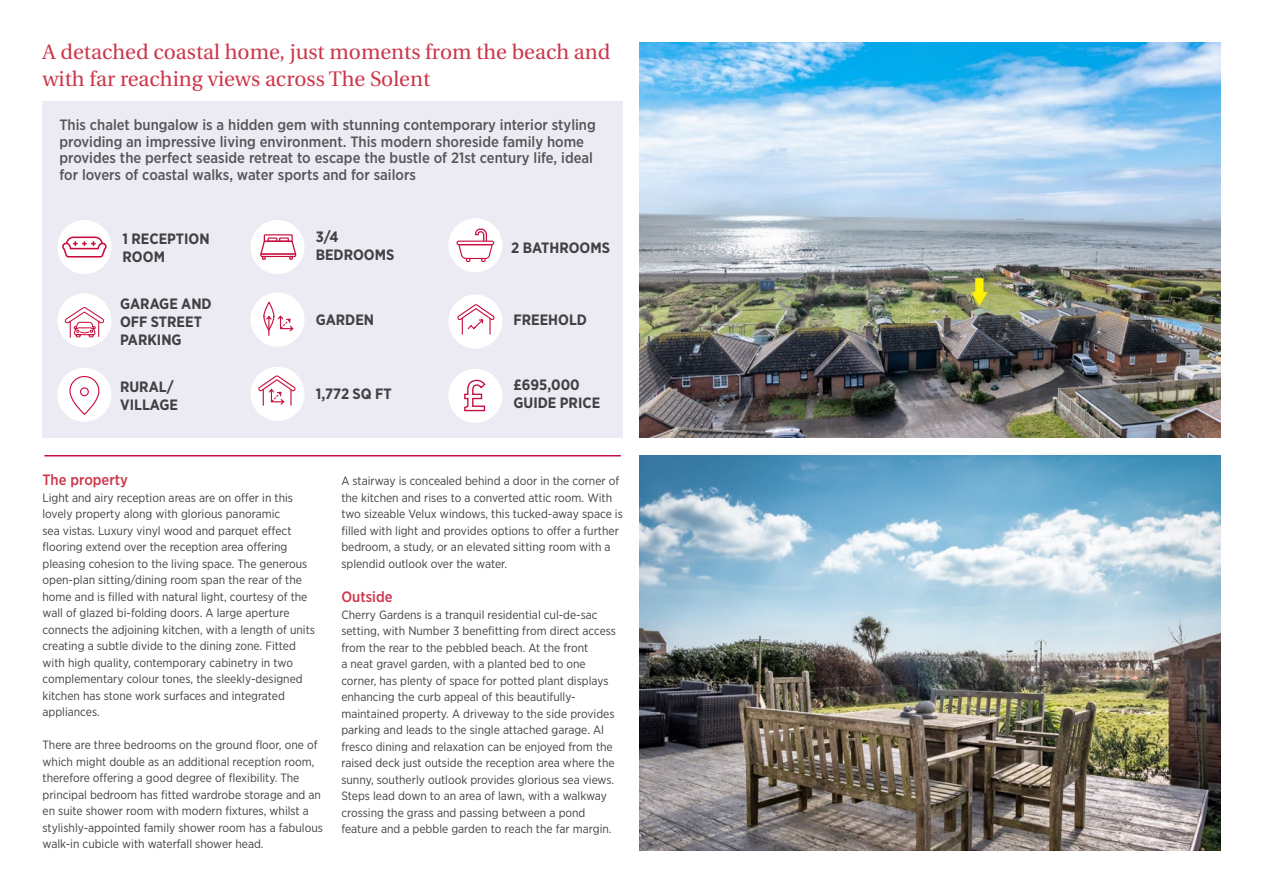
<style>
.page{position:relative;width:1263px;height:893px;background:#fff}
.page>*{position:absolute;margin:0;border:0;box-sizing:border-box;transform-origin:0 0}
.t1{font:21px/27px "Utopia";color:#cd364a}
.t2{font:500 15px/16.5px "Gotham Narrow";color:#565659}
.t3{font:700 15px/18px "Gotham Narrow";color:#414042}
.t4{font:500 15px "Gotham Narrow";color:#cd364a}
.t5{font:12px/16.5px "Gotham Narrow";color:#414042}
</style>
<div class="page">
<div style="left:43px;top:101px;width:580px;height:337px;background:#ecebf3"></div>
<img style="left:640px;top:43px;width:580px;height:395px">
<img style="left:640px;top:455px;width:580px;height:395px">
<hr style="left:44px;top:455px;width:577px;height:1px;background:#c80f3f">
<div style="left:57px;top:293px;width:54px;height:54px;background:#fff;border-radius:50%"></div>
<svg style="left:64px;top:307px;width:40px;height:31px"></svg>
<div style="left:57px;top:368px;width:54px;height:54px;background:#fff;border-radius:50%"></div>
<svg style="left:80px;top:387px;width:9px;height:9px"></svg>
<div style="left:69px;top:376px;width:30px;height:39px;border:1px solid #c80f3f;border-radius:14px"></div>
<div style="left:448px;top:218px;width:54px;height:54px;background:#fff;border-radius:50%"></div>
<svg style="left:456px;top:228px;width:38px;height:34px"></svg>
<div style="left:448px;top:294px;width:54px;height:55px;background:#fff;border-radius:50%"></div>
<svg style="left:457px;top:304px;width:38px;height:31px"></svg>
<div style="left:448px;top:369px;width:54px;height:54px;background:#fff;border-radius:50%"></div>
<svg style="left:464px;top:379px;width:22px;height:33px"></svg>
<div style="left:250px;top:292px;width:55px;height:55px;background:#fff;border-radius:50%"></div>
<svg style="left:278px;top:316px;width:15px;height:15px"></svg>
<div style="left:263px;top:302px;width:11px;height:29px;border:1px solid #c80f3f;border-radius:50%"></div>
<svg style="left:266px;top:316px;width:6px;height:20px"></svg>
<div style="left:250px;top:367px;width:55px;height:54px;background:#fff;border-radius:50%"></div>
<svg style="left:258px;top:375px;width:38px;height:31px"></svg>
<div style="left:250px;top:220px;width:55px;height:54px;background:#fff;border-radius:50%"></div>
<svg style="left:260px;top:234px;width:36px;height:26px"></svg>
<div style="left:57px;top:220px;width:54px;height:54px;background:#fff;border-radius:50%"></div>
<svg style="left:62px;top:237px;width:45px;height:21px"></svg>
<h1 class="t1" style="left:43px;top:39px;width:569px">A detached coastal home, just moments from the beach and with far reaching views across The Solent</h1>
<p class="t2" style="left:59px;top:117px;width:538px">This chalet bungalow is a hidden gem with stunning contemporary interior styling providing an impressive living environment. This modern shoreside family home provides the perfect seaside retreat to escape the bustle of 21st century life, ideal for lovers of coastal walks, water sports and for sailors</p>
<p class="t3" style="left:316px;top:228px;width:80px">3/4<br>BEDROOMS</p>
<p class="t3" style="left:123px;top:230px;width:89px">1 RECEPTION<br>ROOM</p>
<p class="t3" style="left:511px;top:239px;width:100px">2 BATHROOMS</p>
<p class="t3" style="left:120px;top:294px;width:93px">GARAGE AND<br>OFF STREET<br>PARKING</p>
<p class="t3" style="left:120px;top:378px;width:59px">RURAL/<br>VILLAGE</p>
<p class="t3" style="left:316px;top:310px;width:60px">GARDEN</p>
<p class="t3" style="left:316px;top:385px;width:78px">1,772 SQ FT</p>
<p class="t3" style="left:513px;top:310px;width:75px">FREEHOLD</p>
<p class="t3" style="left:513px;top:376px;width:88px">£695,000<br>GUIDE PRICE</p>
<p class="t4" style="left:43px;top:470px;width:87px">The property</p>
<p class="t5" style="left:43px;top:489px;width:274px">Light and airy reception areas are on offer in this lovely property along with glorious panoramic<br>sea vistas. Luxury vinyl wood and parquet effect flooring extend over the reception area offering pleasing cohesion to the living space. The generous open-plan sitting/dining room span the rear of the home and is filled with natural light, courtesy of the wall of glazed bi-folding doors. A large aperture connects the adjoining kitchen, with a length of units creating a subtle divide to the dining zone. Fitted with high quality, contemporary cabinetry in two complementary colour tones, the sleekly-designed kitchen has stone work surfaces and integrated appliances.</p>
<p class="t5" style="left:43px;top:736px;width:282px">There are three bedrooms on the ground floor, one of which might double as an additional reception room, therefore offering a good degree of flexibility. The principal bedroom has fitted wardrobe storage and an en suite shower room with modern fixtures, whilst a stylishly-appointed family shower room has a fabulous walk-in cubicle with waterfall shower head.</p>
<p class="t5" style="left:341px;top:472px;width:283px">A stairway is concealed behind a door in the corner of the kitchen and rises to a converted attic room. With two sizeable Velux windows, this tucked-away space is filled with light and provides options to offer a further bedroom, a study, or an elevated sitting room with a splendid outlook over the water.</p>
<p class="t4" style="left:341px;top:587px;width:53px">Outside</p>
<p class="t5" style="left:341px;top:606px;width:276px">Cherry Gardens is a tranquil residential cul-de-sac setting, with Number 3 benefitting from direct access from the rear to the pebbled beach. At the front<br>a neat gravel garden, with a planted bed to one corner, has plenty of space for potted plant displays enhancing the curb appeal of this beautifully&shy;maintained property. A driveway to the side provides parking and leads to the single attached garage. Al fresco dining and relaxation can be enjoyed from the raised deck just outside the reception area where the sunny, southerly outlook provides glorious sea views.<br>Steps lead down to an area of lawn, with a walkway crossing the grass and passing between a pond feature and a pebble garden to reach the far margin.</p>
</div>
